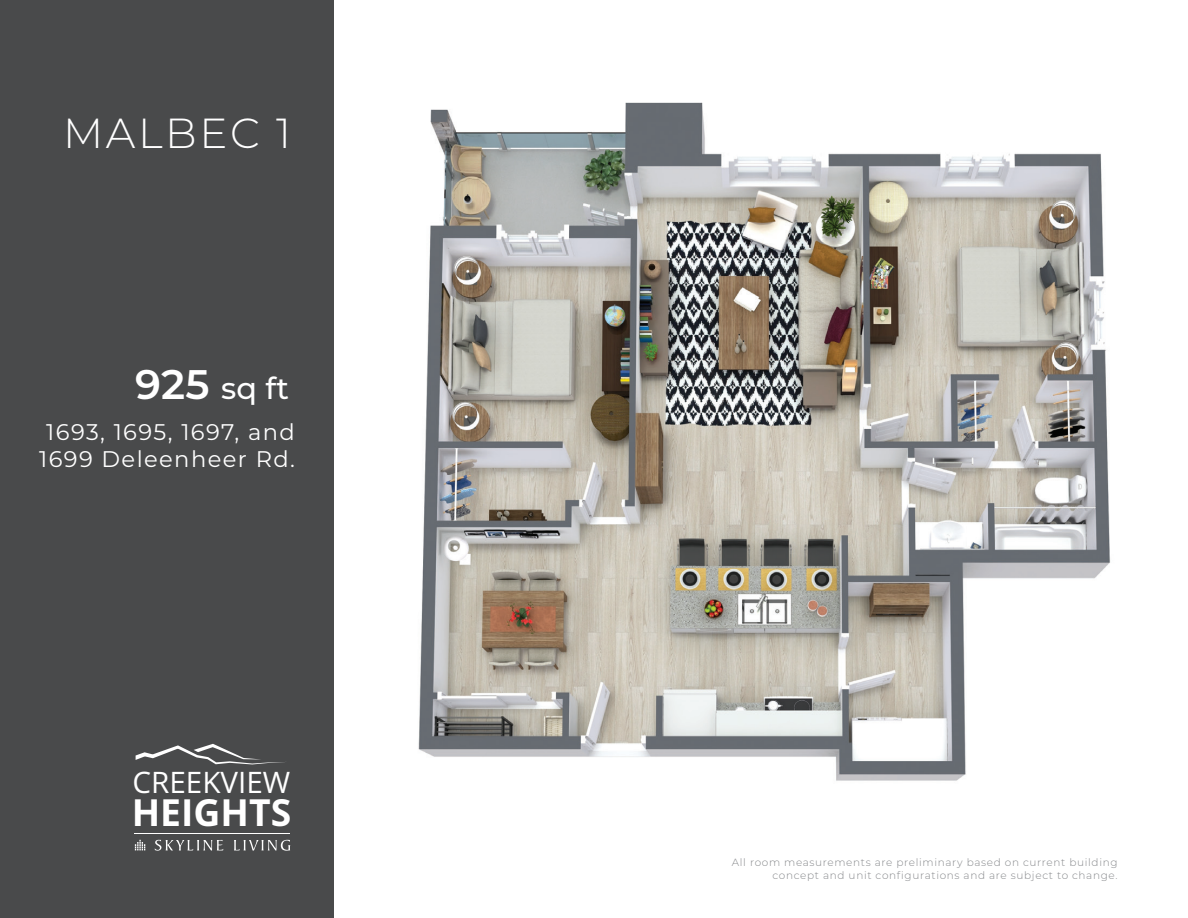
<style>
.page{position:relative;width:1188px;height:918px;background:#fff}
.page>*{position:absolute;margin:0;border:0;box-sizing:border-box;transform-origin:0 0}
.t1{font:300 42px "Montserrat";letter-spacing:.06em;color:#fff}
.t2{font:700 37.35px "Open Sans";color:#fff}
.t3{font:500 30.3px "Montserrat";color:#fff}
.t4{font:29.55px "Open Sans";color:#fff}
.t5{font:22.65px/27.2px "Montserrat";letter-spacing:.06em;color:#fff;text-align:center}
.t6{font:300 10.5px/12.6px "Montserrat";letter-spacing:.06em;color:#87898c;text-align:right}
.s1{font-weight:600;font-size:41.25px}
</style>
<div class="page">
<div style="left:0;top:0;width:334px;height:918px;background:#494a4b"></div>
<svg style="left:155px;top:840px;width:68px;height:11px"></svg>
<svg style="left:234px;top:840px;width:56px;height:11px"></svg>
<svg style="left:135px;top:840px;width:10px;height:10px"></svg>
<hr style="left:135px;top:833px;width:155px;height:1px;background:#fff">
<svg style="left:136px;top:744px;width:149px;height:20px"></svg>
<img style="left:418px;top:103px;width:692px;height:678px">
<h1 class="t1" style="left:63px;top:105px;width:229px">MALBEC 1</h1>
<h3 class="t3" style="left:135px;top:367px;width:155px"><span class="s1">925</span> sq ft</h3>
<h3 class="t5" style="left:39px;top:418px;width:257px">1693, 1695, 1697, and<br>1699 Deleenheer Rd.</h3>
<h3 class="t4" style="left:133px;top:762px;width:159px">CREEKVIEW</h3>
<h2 class="t2" style="left:132px;top:786px;width:161px">HEIGHTS</h2>
<p class="t6" style="left:732px;top:856px;width:387px">All room measurements are preliminary based on current building concept and unit configurations and are subject to change.</p>
</div>
